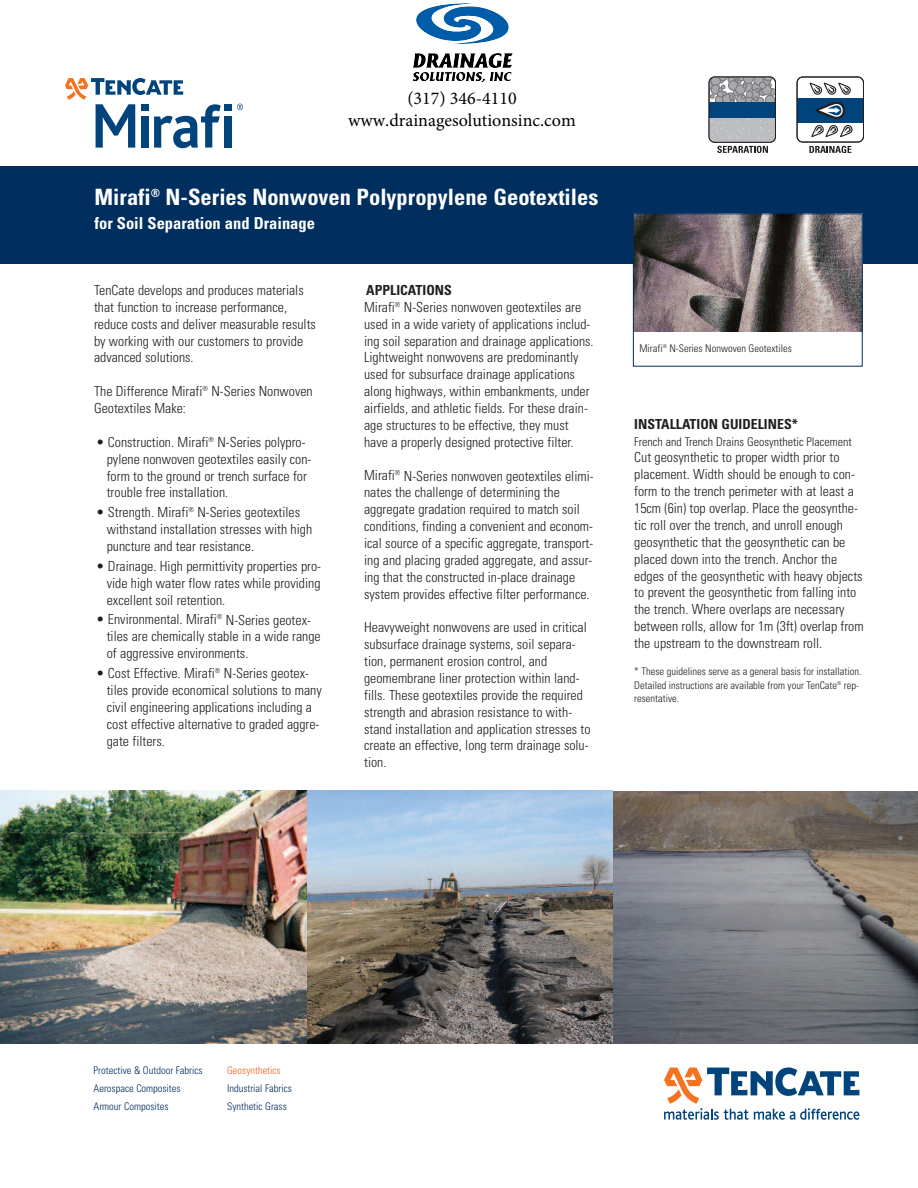
<style>
.page{position:relative;width:918px;height:1188px;background:#fff}
.page>*{position:absolute;margin:0;border:0;box-sizing:border-box;transform-origin:0 0}
.t1{font:700 condensed 22.5px "Univers LT";color:#fff}
.t2{font:18px/21.6px "Minion Pro";color:#000;text-align:center}
.t3{font:700 condensed 16.5px "Univers LT";color:#fff}
.t4{font:300 condensed 13.8px/16.8px "Univers LT";color:#231f20}
.t5{font:700 condensed 13.8px "Univers LT";color:#231f20}
.t6{font:300 condensed 12px "Univers LT";color:#231f20}
.t7{font:300 condensed 10.5px/13.5px "Univers LT";color:#231f20}
.t8{font:300 condensed 10.5px/18px "Univers LT";color:#002e5e}
.t9{font:300 condensed 10.5px "Univers LT";color:#f26221}
.s1{font-weight:700}
</style>
<div class="page">
<img style="left:612px;top:791px;width:306px;height:253px">
<div style="left:0;top:167px;width:918px;height:97px;background:#002e5e"></div>
<img style="left:635px;top:215px;width:226px;height:117px">
<div style="left:225px;top:117px;width:7px;height:31px;background:#00447b"></div>
<div style="left:225px;top:104px;width:7px;height:7px;background:#00447b"></div>
<svg style="left:237px;top:104px;width:6px;height:6px"></svg>
<svg style="left:65px;top:78px;width:156px;height:70px"></svg>
<svg style="left:664px;top:1067px;width:195px;height:53px"></svg>
<svg style="left:709px;top:77px;width:65px;height:25px"></svg>
<div style="left:709px;top:102px;width:67px;height:16px;background:#00447b"></div>
<div style="left:709px;top:77px;width:67px;height:66px;border:1px solid #231f20;border-radius:6px"></div>
<svg style="left:709px;top:112px;width:67px;height:41px"></svg>
<div style="left:633px;top:213px;width:230px;height:154px;border:1px solid #002e5e"></div>
<img style="left:306px;top:791px;width:306px;height:253px">
<img style="left:0;top:791px;width:306px;height:253px">
<div style="left:797px;top:98px;width:67px;height:25px;background:#00447b"></div>
<div style="left:797px;top:77px;width:67px;height:66px;border:1px solid #231f20;border-radius:6px"></div>
<svg style="left:809px;top:82px;width:44px;height:55px"></svg>
<svg style="left:809px;top:146px;width:42px;height:7px"></svg>
<img style="left:413px;top:4px;width:99px;height:78px">
<h2 class="t2" style="left:348px;top:88px;width:229px">(317) 346-4110 www.drainagesolutionsinc.com</h2>
<h1 class="t1" style="left:95px;top:189px;width:505px">Mirafi<sup>®</sup> N-Series Nonwoven Polypropylene Geotextiles</h1>
<p class="t3" style="left:95px;top:218px;width:222px">for Soil Separation and Drainage</p>
<p class="t4" style="left:94px;top:283px;width:223px">TenCate develops and produces materials that function to increase performance, reduce costs and deliver measurable results by working with our customers to provide advanced solutions.</p>
<p class="t4" style="left:94px;top:384px;width:220px">The Difference Mirafi<sup>®</sup> N-Series Nonwoven<br>Geotextiles Make:</p>
<p class="t4" style="left:107px;top:435px;width:206px;text-indent:-11px">• Construction. Mirafi<sup>®</sup> N-Series polypro&shy;pylene nonwoven geotextiles easily con&shy;form to the ground or trench surface for trouble free installation.</p>
<p class="t4" style="left:107px;top:505px;width:207px;text-indent:-11px">• Strength. Mirafi<sup>®</sup> N-Series geotextiles withstand installation stresses with high puncture and tear resistance.</p>
<p class="t4" style="left:107px;top:559px;width:216px;text-align:justify;text-indent:-11px">• Drainage. High permittivity properties pro&shy;vide high water flow rates while providing excellent soil retention.</p>
<p class="t4" style="left:107px;top:612px;width:216px;text-indent:-11px">• Environmental. Mirafi<sup>®</sup> N-Series geotex&shy;tiles are chemically stable in a wide range of aggressive environments.</p>
<p class="t4" style="left:107px;top:666px;width:216px;text-indent:-11px">• Cost Effective. Mirafi<sup>®</sup> N-Series geotex&shy;tiles provide economical solutions to many civil engineering applications including a cost effective alternative to graded aggre&shy;gate filters.</p>
<p class="t4" style="left:364px;top:283px;width:231px"><span class="s1">APPLICATIONS<br></span>Mirafi<sup>®</sup> N-Series nonwoven geotextiles are used in a wide variety of applications includ&shy;ing soil separation and drainage applications.<br>Lightweight nonwovens are predominantly used for subsurface drainage applications along highways, within embankments, under airfields, and athletic fields. For these drain&shy;age structures to be effective, they must have a properly designed protective filter.</p>
<p class="t4" style="left:364px;top:468px;width:231px">Mirafi<sup>®</sup> N-Series nonwoven geotextiles elimi&shy;nates the challenge of determining the aggregate gradation required to match soil conditions, finding a convenient and econom&shy;ical source of a specific aggregate, transport&shy;ing and placing graded aggregate, and assur&shy;ing that the constructed in-place drainage system provides effective filter performance.</p>
<p class="t4" style="left:364px;top:620px;width:228px">Heavyweight nonwovens are used in critical subsurface drainage systems, soil separa&shy;tion, permanent erosion control, and geomembrane liner protection within land&shy;fills. These geotextiles provide the required strength and abrasion resistance to with&shy;stand installation and application stresses to create an effective, long term drainage solu&shy;tion.</p>
<p class="t7" style="left:639px;top:343px;width:154px">Mirafi<sup>®</sup> N-Series Nonwoven Geotextiles</p>
<p class="t5" style="left:634px;top:419px;width:165px">INSTALLATION GUIDELINES*</p>
<p class="t6" style="left:634px;top:437px;width:219px">French and Trench Drains Geosynthetic Placement</p>
<p class="t4" style="left:634px;top:450px;width:231px">Cut geosynthetic to proper width prior to placement. Width should be enough to con&shy;form to the trench perimeter with at least a 15cm (6in) top overlap. Place the geosynthe&shy;tic roll over the trench, and unroll enough geosynthetic that the geosynthetic can be placed down into the trench. Anchor the edges of the geosynthetic with heavy objects to prevent the geosynthetic from falling into the trench. Where overlaps are necessary between rolls, allow for 1m (3ft) overlap from the upstream to the downstream roll.</p>
<p class="t7" style="left:634px;top:666px;width:229px">* These guidelines serve as a general basis for installation.<br>Detailed instructions are available from your TenCate<sup>®</sup> rep&shy;resentative.</p>
<p class="t8" style="left:94px;top:1062px;width:111px">Protective &amp; Outdoor Fabrics<br>Aerospace Composites<br>Armour Composites</p>
<p class="t9" style="left:227px;top:1066px;width:55px">Geosynthetics</p>
<p class="t8" style="left:227px;top:1080px;width:66px">Industrial Fabrics<br>Synthetic Grass</p>
</div>
